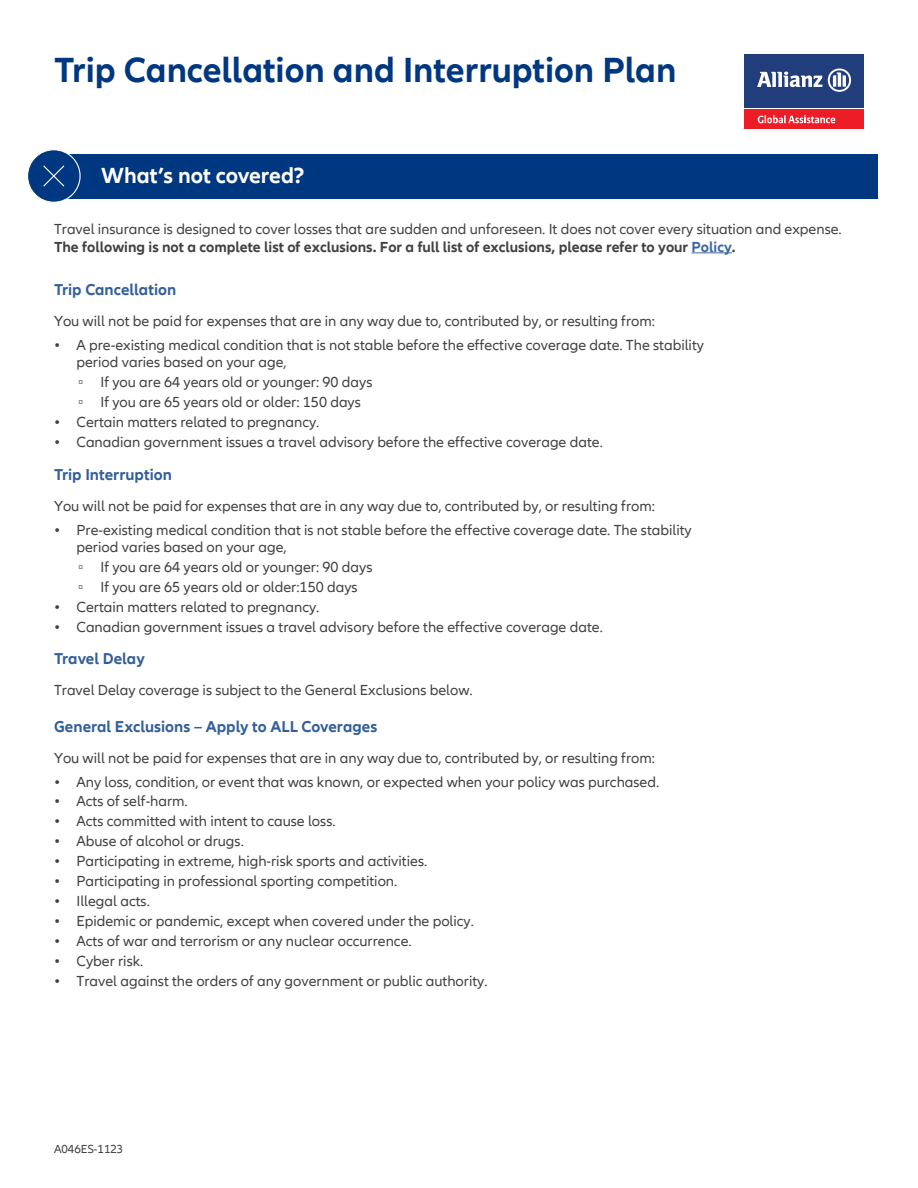
<style>
.page{position:relative;width:918px;height:1188px;background:#fff}
.page>*{position:absolute;margin:0;border:0;box-sizing:border-box;transform-origin:0 0}
.t1{font:700 36px "Allianz Neo";color:#003781}
.t2{font:700 22.5px "Allianz Neo";letter-spacing:-.005em;color:#fff}
.t3{font:700 16.2px "Allianz Neo";color:#335f9a}
.t4{font:15px/17.2px "Allianz Neo";color:#414042}
.t5{font:12px "Allianz Neo";color:#414042}
.s1{font-weight:700}
.s2{font-weight:700;color:#3a68a5}
.s3{font-weight:600}
.s4{font-family:"Arial"}
</style>
<div class="page">
<hr style="left:692px;top:253px;width:40px;height:1px;background:#3a68a5">
<div style="left:744px;top:109px;width:120px;height:20px;background:#ed1d28"></div>
<div style="left:744px;top:54px;width:120px;height:53px;background:#223d7c"></div>
<svg style="left:757px;top:72px;width:65px;height:15px"></svg>
<svg style="left:828px;top:69px;width:23px;height:23px"></svg>
<svg style="left:758px;top:115px;width:77px;height:8px"></svg>
<div style="left:41px;top:155px;width:836px;height:44px;background:#003781"></div>
<div style="left:28px;top:150px;width:52px;height:52px;background:#003781;border-radius:50%"></div>
<div style="left:27px;top:149px;width:54px;height:54px;border:1px solid #fff;border-radius:50%"></div>
<svg style="left:43px;top:165px;width:22px;height:22px"></svg>
<h1 class="t1" style="left:54px;top:49px;width:624px">Trip Cancellation and Interruption Plan</h1>
<h2 class="t2" style="left:101px;top:162px;width:205px">What’s not covered?</h2>
<p class="t4" style="left:54px;top:220px;width:789px;line-height:18px">Travel insurance is designed to cover losses that are sudden and unforeseen. It does not cover every situation and expense.<br><span class="s1">The following is not a complete list of exclusions. For a full list of exclusions, please refer to your</span> <span class="s2">Policy</span><span class="s1">.</span></p>
<h3 class="t3" style="left:54px;top:280px;width:124px">Trip Cancellation</h3>
<p class="t4" style="left:54px;top:313px;width:603px">You will not be paid for expenses that are in any way due to, contributed by, or resulting from:</p>
<p class="t4" style="left:77px;top:337px;width:629px;text-indent:-22px"><span class="s3">•</span> A pre-existing medical condition that is not stable before the effective coverage date. The stability period varies based on your age,</p>
<p class="t4" style="left:78px;top:374px;width:296px"><span class="s4">▫</span> If you are 64 years old or younger: 90 days</p>
<p class="t4" style="left:78px;top:394px;width:284px"><span class="s4">▫</span> If you are 65 years old or older: 150 days</p>
<p class="t4" style="left:54px;top:414px;width:267px"><span class="s3">•</span> Certain matters related to pregnancy.</p>
<p class="t4" style="left:54px;top:434px;width:550px"><span class="s3">•</span> Canadian government issues a travel advisory before the effective coverage date.</p>
<h3 class="t3" style="left:54px;top:465px;width:119px">Trip Interruption</h3>
<p class="t4" style="left:54px;top:497px;width:603px">You will not be paid for expenses that are in any way due to, contributed by, or resulting from:</p>
<p class="t4" style="left:77px;top:521px;width:617px;text-indent:-22px"><span class="s3">•</span> Pre-existing medical condition that is not stable before the effective coverage date. The stability period varies based on your age,</p>
<p class="t4" style="left:78px;top:558px;width:296px"><span class="s4">▫</span> If you are 64 years old or younger: 90 days</p>
<p class="t4" style="left:78px;top:578px;width:281px"><span class="s4">▫</span> If you are 65 years old or older:150 days</p>
<p class="t4" style="left:54px;top:598px;width:267px"><span class="s3">•</span> Certain matters related to pregnancy.</p>
<p class="t4" style="left:54px;top:618px;width:550px"><span class="s3">•</span> Canadian government issues a travel advisory before the effective coverage date.</p>
<h3 class="t3" style="left:54px;top:649px;width:92px">Travel Delay</h3>
<p class="t4" style="left:54px;top:682px;width:420px">Travel Delay coverage is subject to the General Exclusions below.</p>
<h3 class="t3" style="left:54px;top:717px;width:325px">General Exclusions – Apply to ALL Coverages</h3>
<p class="t4" style="left:54px;top:749px;width:603px">You will not be paid for expenses that are in any way due to, contributed by, or resulting from:</p>
<p class="t4" style="left:54px;top:773px;width:607px"><span class="s3">•</span> Any loss, condition, or event that was known, or expected when your policy was purchased.</p>
<p class="t4" style="left:54px;top:793px;width:135px"><span class="s3">•</span> Acts of self-harm.</p>
<p class="t4" style="left:54px;top:813px;width:283px"><span class="s3">•</span> Acts committed with intent to cause loss.</p>
<p class="t4" style="left:54px;top:833px;width:191px"><span class="s3">•</span> Abuse of alcohol or drugs.</p>
<p class="t4" style="left:54px;top:853px;width:375px"><span class="s3">•</span> Participating in extreme, high-risk sports and activities.</p>
<p class="t4" style="left:54px;top:873px;width:345px"><span class="s3">•</span> Participating in professional sporting competition.</p>
<p class="t4" style="left:54px;top:893px;width:97px"><span class="s3">•</span> Illegal acts.</p>
<p class="t4" style="left:54px;top:913px;width:422px"><span class="s3">•</span> Epidemic or pandemic, except when covered under the policy.</p>
<p class="t4" style="left:54px;top:933px;width:359px"><span class="s3">•</span> Acts of war and terrorism or any nuclear occurrence.</p>
<p class="t4" style="left:54px;top:953px;width:91px"><span class="s3">•</span> Cyber risk.</p>
<p class="t4" style="left:54px;top:973px;width:435px"><span class="s3">•</span> Travel against the orders of any government or public authority.</p>
<p class="t5" style="left:54px;top:1142px;width:71px">A046ES-1123</p>
</div>
